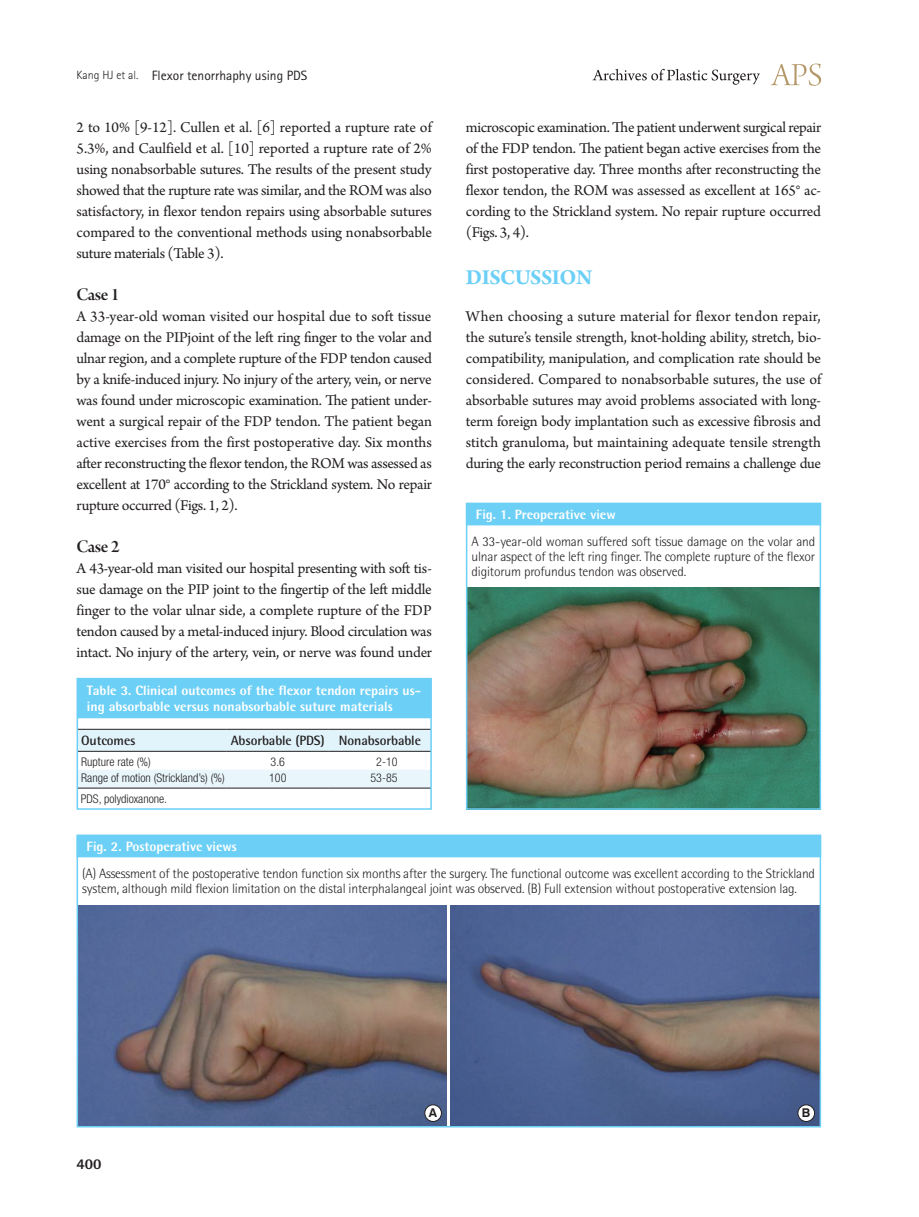
<style>
.page{position:relative;width:919px;height:1217px;background:#fff}
.page>*{position:absolute;margin:0;border:0;box-sizing:border-box;transform-origin:0 0}
.t1{font:700 22.5px "Arno Pro";letter-spacing:-.02em;color:#6bcff6}
.t2{font:18.75px "Arno Pro Smbd Display";letter-spacing:-.025em;color:#231f20}
.t3{font:15.75px/21px "Arno Pro";letter-spacing:-.02em;color:#231f20;text-align:justify}
.t4{font:800 15px "Rotis Semi Sans Std";color:#231f20}
.t5{font:300 13.5px/15px "Rotis Semi Sans Std";letter-spacing:-.015em;color:#231f20;text-align:justify}
.t6{font:800 13.5px/16.2px "Rotis Semi Sans Std";color:#fff}
.t7{font:13.5px "Rotis Sans Serif Std";color:#231f20}
.t8{font:700 13.5px "Rotis Semi Sans Std";letter-spacing:-.01em;color:#231f20}
.t9{font:700 12.15px "Swiss 721 BT";color:#231f20}
.t10{font:300 condensed 12px "Helvetica Neue LT Std";color:#231f20}
.s1{font-weight:300;font-size:12px}
</style>
<div class="page">
<svg style="left:770px;top:64px;width:51px;height:22px"></svg>
<svg style="left:592px;top:69px;width:168px;height:16px"></svg>
<div style="left:466px;top:503px;width:354px;height:21px;background:#6bcff6"></div>
<div style="left:466px;top:502px;width:355px;height:23px;border:2px solid #6bcff6"></div>
<img style="left:469px;top:587px;width:349px;height:219px">
<div style="left:466px;top:503px;width:355px;height:306px;border:2px solid #6bcff6"></div>
<div style="left:77px;top:835px;width:743px;height:21px;background:#6bcff6"></div>
<div style="left:77px;top:834px;width:744px;height:23px;border:2px solid #6bcff6"></div>
<img style="left:80px;top:905px;width:366px;height:219px">
<img style="left:450px;top:905px;width:368px;height:219px">
<div style="left:425px;top:1104px;width:16px;height:17px;background:#fff;border-radius:50%"></div>
<div style="left:424px;top:1104px;width:17px;height:17px;border:1px solid #231f20;border-radius:50%"></div>
<div style="left:797px;top:1104px;width:17px;height:17px;background:#fff;border-radius:50%"></div>
<div style="left:797px;top:1104px;width:17px;height:17px;border:1px solid #231f20;border-radius:50%"></div>
<div style="left:77px;top:835px;width:744px;height:292px;border:2px solid #6bcff6"></div>
<div style="left:78px;top:679px;width:353px;height:38px;background:#6bcff6"></div>
<div style="left:77px;top:678px;width:354px;height:40px;border:2px solid #6bcff6"></div>
<svg style="left:80px;top:729px;width:349px;height:58px"></svg>
<hr style="left:78px;top:728px;width:149px;height:1px;background:#231f20">
<hr style="left:227px;top:728px;width:102px;height:1px;background:#231f20">
<hr style="left:329px;top:728px;width:102px;height:1px;background:#231f20">
<hr style="left:78px;top:750px;width:149px;height:1px;background:#231f20">
<hr style="left:227px;top:750px;width:102px;height:1px;background:#231f20">
<hr style="left:329px;top:750px;width:102px;height:1px;background:#231f20">
<hr style="left:78px;top:787px;width:149px;height:1px;background:#231f20">
<hr style="left:227px;top:787px;width:102px;height:1px;background:#231f20">
<hr style="left:329px;top:787px;width:102px;height:1px;background:#231f20">
<div style="left:77px;top:677px;width:355px;height:132px;border:2px solid #6bcff6"></div>
<p class="t7" style="left:77px;top:67px;width:232px"><span class="s1">Kang HJ et al.</span> Flexor tenorrhaphy using PDS</p>
<p class="t3" style="left:77px;top:117px;width:357px">2 to 10% [9-12]. Cullen et al. [6] reported a rupture rate of 5.3%, and Caulfield et al. [10] reported a rupture rate of 2% using nonabsorbable sutures. The results of the present study showed that the rupture rate was similar, and the ROM was also satisfactory, in flexor tendon repairs using absorbable sutures compared to the conventional methods using nonabsorbable suture materials (Table 3).</p>
<p class="t2" style="left:77px;top:284px;width:44px">Case 1</p>
<p class="t3" style="left:77px;top:306px;width:357px">A 33-year-old woman visited our hospital due to soft tissue damage on the PIPjoint of the left ring finger to the volar and ulnar region, and a complete rupture of the FDP tendon caused by a knife-induced injury. No injury of the artery, vein, or nerve was found under microscopic examination. The patient under&shy;went a surgical repair of the FDP tendon. The patient began active exercises from the first postoperative day. Six months after reconstructing the flexor tendon, the ROM was assessed as excellent at 170° according to the Strickland system. No repair rupture occurred (Figs. 1, 2).</p>
<p class="t2" style="left:77px;top:536px;width:44px">Case 2</p>
<p class="t3" style="left:77px;top:558px;width:357px">A 43-year-old man visited our hospital presenting with soft tis&shy;sue damage on the PIP joint to the fingertip of the left middle finger to the volar ulnar side, a complete rupture of the FDP tendon caused by a metal-induced injury. Blood circulation was intact. No injury of the artery, vein, or nerve was found under</p>
<p class="t6" style="left:87px;top:681px;width:335px">Table 3. Clinical outcomes of the flexor tendon repairs us&shy;ing absorbable versus nonabsorbable suture materials</p>
<p class="t8" style="left:81px;top:732px;width:56px">Outcomes</p>
<p class="t8" style="left:231px;top:732px;width:192px">Absorbable (PDS) Nonabsorbable</p>
<p class="t10" style="left:81px;top:754px;width:71px">Rupture rate (%)</p>
<p class="t10" style="left:270px;top:754px;width:16px">3.6</p>
<p class="t10" style="left:376px;top:754px;width:23px">2-10</p>
<p class="t10" style="left:81px;top:770px;width:145px">Range of motion (Strickland’s) (%)</p>
<p class="t10" style="left:269px;top:770px;width:19px">100</p>
<p class="t10" style="left:370px;top:770px;width:29px">53-85</p>
<p class="t10" style="left:81px;top:791px;width:88px">PDS, polydioxanone.</p>
<p class="t3" style="left:466px;top:117px;width:357px">microscopic examination. The patient underwent surgical repair of the FDP tendon. The patient began active exercises from the first postoperative day. Three months after reconstructing the flexor tendon, the ROM was assessed as excellent at 165° ac&shy;cording to the Strickland system. No repair rupture occurred (Figs. 3, 4).</p>
<h1 class="t1" style="left:466px;top:264px;width:128px">DISCUSSION</h1>
<p class="t3" style="left:466px;top:306px;width:357px">When choosing a suture material for flexor tendon repair, the suture’s tensile strength, knot-holding ability, stretch, bio&shy;compatibility, manipulation, and complication rate should be considered. Compared to nonabsorbable sutures, the use of absorbable sutures may avoid problems associated with long&shy;term foreign body implantation such as excessive fibrosis and stitch granuloma, but maintaining adequate tensile strength during the early reconstruction period remains a challenge due</p>
<p class="t6" style="left:476px;top:505px;width:141px">Fig. 1. Preoperative view</p>
<p class="t5" style="left:471px;top:533px;width:345px">A 33-year-old woman suffered soft tissue damage on the volar and ulnar aspect of the left ring finger. The complete rupture of the flexor digitorum profundus tendon was observed.</p>
<p class="t6" style="left:87px;top:837px;width:152px">Fig. 2. Postoperative views</p>
<p class="t5" style="left:82px;top:865px;width:734px">(A) Assessment of the postoperative tendon function six months after the surgery. The functional outcome was excellent according to the Strickland system, although mild flexion limitation on the distal interphalangeal joint was observed. (B) Full extension without postoperative extension lag.</p>
<p class="t4" style="left:77px;top:1153px;width:27px">400</p>
<p class="t9" style="left:429px;top:1105px;width:10px">A</p>
<p class="t9" style="left:801px;top:1105px;width:10px">B</p>
</div>
